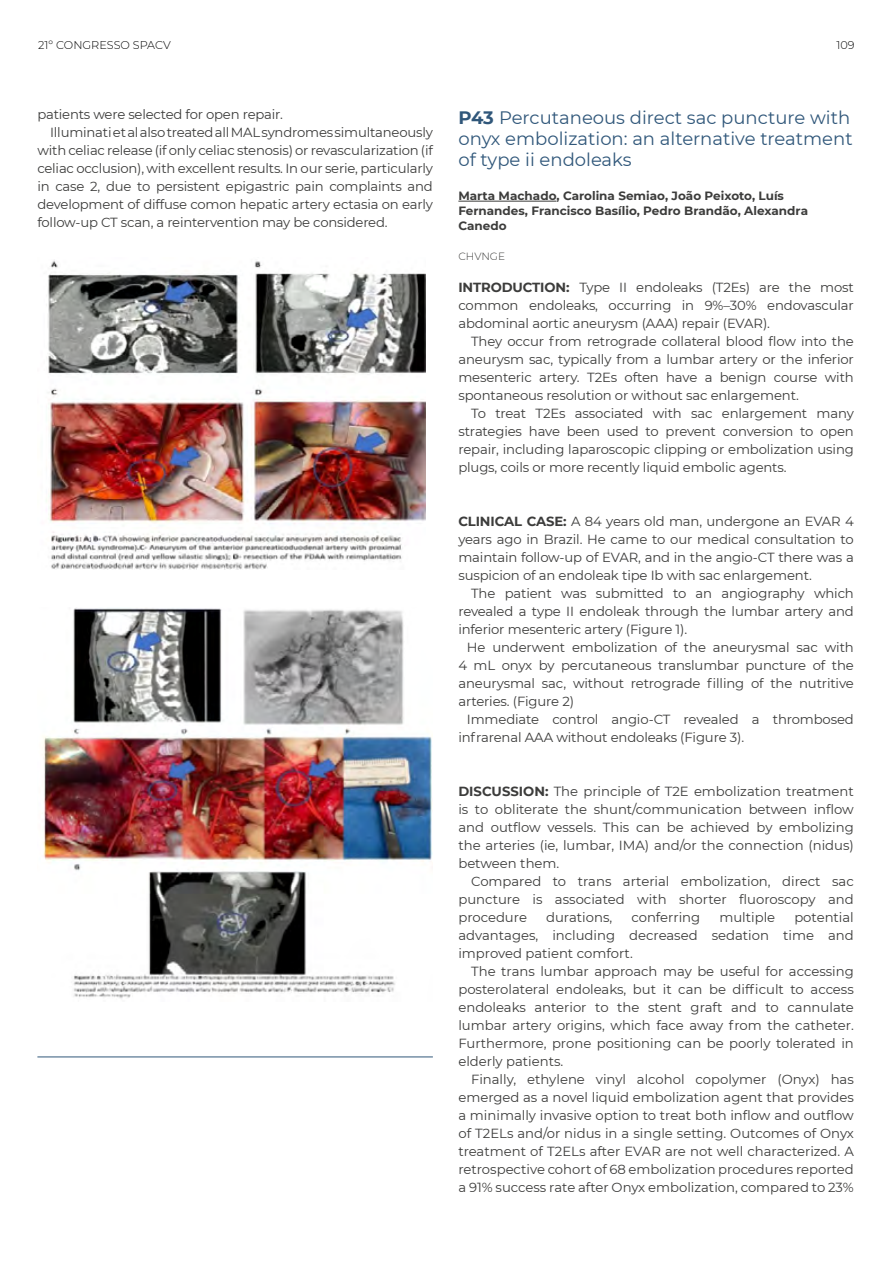
<style>
.page{position:relative;width:893px;height:1263px;background:#fff}
.page>*{position:absolute;margin:0;border:0;box-sizing:border-box;transform-origin:0 0}
.t1{font:18px/21px "Montserrat";color:#30577a}
.t2{font:13.2px/18px "Montserrat";letter-spacing:-.01em;color:#3c3c3b;text-align:justify}
.t3{font:700 12px/15px "Montserrat";color:#3c3c3b}
.t4{font:300 11.25px "Montserrat";color:#000}
.t5{font:300 10.5px "Montserrat";color:#3c3c3b}
.s1{font-weight:700}
</style>
<div class="page">
<img style="left:43px;top:608px;width:390px;height:391px">
<hr style="left:458px;top:201px;width:98px;height:1px;background:#3c3c3b">
<hr style="left:37px;top:1057px;width:396px;height:1px;background:#30577a">
<img style="left:46px;top:260px;width:380px;height:310px">
<p class="t4" style="left:38px;top:38px;width:134px">21º CONGRESSO SPACV</p>
<p class="t2" style="left:37px;top:105px;width:247px">patients were selected for open repair.</p>
<p class="t2" style="left:50px;top:123px;width:384px">Illuminati et al also treated all MAL syndromes simultaneously</p>
<p class="t2" style="left:37px;top:141px;width:397px">with celiac release (if only celiac stenosis) or revascularization (if</p>
<p class="t2" style="left:37px;top:159px;width:397px">celiac occlusion), with excellent results. In our serie, particularly</p>
<p class="t2" style="left:37px;top:177px;width:397px">in case 2, due to persistent epigastric pain complaints and</p>
<p class="t2" style="left:37px;top:195px;width:397px">development of diffuse comon hepatic artery ectasia on early</p>
<p class="t2" style="left:37px;top:213px;width:352px">follow-up CT scan, a reintervention may be considered.</p>
<p class="t4" style="left:836px;top:38px;width:20px">109</p>
<h1 class="t1" style="left:458px;top:107px;width:396px"><span class="s1">P43</span> Percutaneous direct sac puncture with onyx embolization: an alternative treatment of type ii endoleaks</h1>
<p class="t3" style="left:458px;top:188px;width:351px">Marta Machado, Carolina Semiao, João Peixoto, Luís<br>Fernandes, Francisco Basílio, Pedro Brandão, Alexandra<br>Canedo</p>
<p class="t5" style="left:458px;top:250px;width:48px">CHVNGE</p>
<p class="t2" style="left:458px;top:278px;width:397px"><span class="s1">INTRODUCTION:</span> Type II endoleaks (T2Es) are the most common endoleaks, occurring in 9%–30% endovascular abdominal aortic aneurysm (AAA) repair (EVAR).</p>
<p class="t2" style="left:458px;top:332px;width:397px;text-indent:13px">They occur from retrograde collateral blood flow into the aneurysm sac, typically from a lumbar artery or the inferior mesenteric artery. T2Es often have a benign course with spontaneous resolution or without sac enlargement.</p>
<p class="t2" style="left:458px;top:404px;width:397px;text-indent:13px">To treat T2Es associated with sac enlargement many strategies have been used to prevent conversion to open repair, including laparoscopic clipping or embolization using plugs, coils or more recently liquid embolic agents.</p>
<p class="t2" style="left:458px;top:512px;width:397px"><span class="s1">CLINICAL CASE:</span> A 84 years old man, undergone an EVAR 4 years ago in Brazil. He came to our medical consultation to maintain follow-up of EVAR, and in the angio-CT there was a suspicion of an endoleak tipe Ib with sac enlargement.</p>
<p class="t2" style="left:458px;top:584px;width:397px;text-indent:13px">The patient was submitted to an angiography which revealed a type II endoleak through the lumbar artery and inferior mesenteric artery (Figure 1).</p>
<p class="t2" style="left:458px;top:638px;width:397px;text-indent:9px">He underwent embolization of the aneurysmal sac with 4 mL onyx by percutaneous translumbar puncture of the aneurysmal sac, without retrograde filling of the nutritive arteries. (Figure 2)</p>
<p class="t2" style="left:458px;top:710px;width:397px;text-indent:9px">Immediate control angio-CT revealed a thrombosed infrarenal AAA without endoleaks (Figure 3).</p>
<p class="t2" style="left:458px;top:782px;width:397px"><span class="s1">DISCUSSION:</span> The principle of T2E embolization treatment is to obliterate the shunt/communication between inflow and outflow vessels. This can be achieved by embolizing the arteries (ie, lumbar, IMA) and/or the connection (nidus) between them.</p>
<p class="t2" style="left:458px;top:872px;width:397px;text-indent:13px">Compared to trans arterial embolization, direct sac puncture is associated with shorter fluoroscopy and procedure</p>
<p class="t2" style="left:546px;top:908px;width:68px">durations,</p>
<p class="t2" style="left:631px;top:908px;width:70px">conferring</p>
<p class="t2" style="left:719px;top:908px;width:57px">multiple</p>
<p class="t2" style="left:458px;top:908px;width:397px;text-indent:336px">potential advantages, including decreased sedation time and improved patient comfort.</p>
<p class="t2" style="left:458px;top:962px;width:397px;text-indent:13px">The trans lumbar approach may be useful for accessing posterolateral endoleaks, but it can be difficult to access endoleaks anterior to the stent graft and to cannulate lumbar artery origins, which face away from the catheter.<br>Furthermore, prone positioning can be poorly tolerated in elderly patients.</p>
<p class="t2" style="left:458px;top:1070px;width:397px;text-indent:13px">Finally, ethylene vinyl alcohol copolymer (Onyx) has emerged as a novel liquid embolization agent that provides a minimally invasive option to treat both inflow and outflow of T2ELs and/or nidus in a single setting. Outcomes of Onyx treatment of T2ELs after EVAR are not well characterized. A retrospective cohort of 68 embolization procedures reported a 91% success rate after Onyx embolization, compared to 23%</p>
</div>
